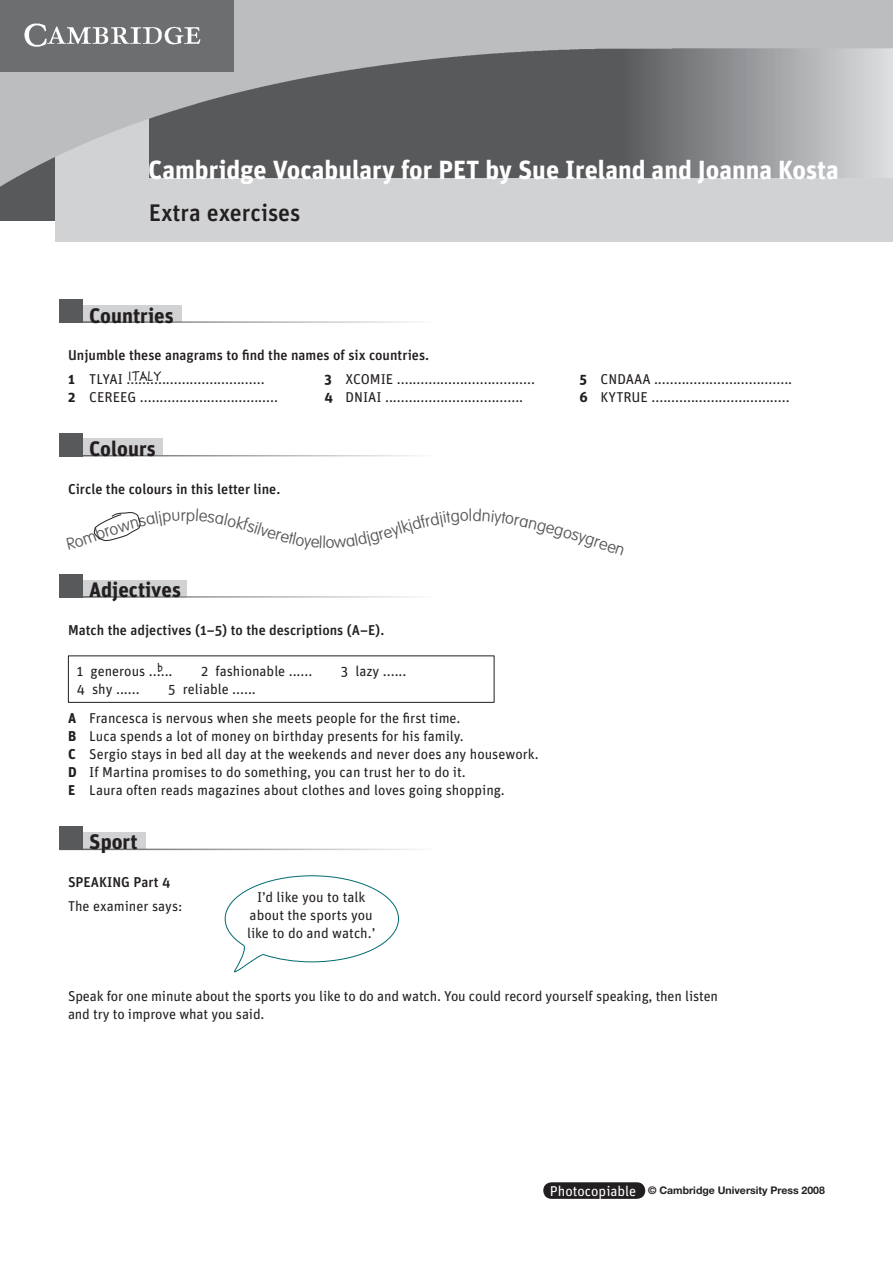
<style>
.page{position:relative;width:893px;height:1263px;background:#fff}
.page>*{position:absolute;margin:0;border:0;box-sizing:border-box;transform-origin:0 0}
.t1{font:700 26.25px "Unit";color:#fff}
.t2{font:500 24px "Unit";color:#231f20}
.t3{font:700 21px "Unit";color:#231f20}
.t4{font:100 16.5px "VAG Rounded";color:#58595b}
.t5{font:14.25px/18px "Unit";color:#231f20}
.t6{font:500 14.25px/24px "Unit";color:#231f20}
.t7{font:14.25px "Handfont PND";color:#231f20}
.t8{font:700 10.5px "Helvetica Neue";color:#231f20}
.s1{font-weight:700}
.s2{font-weight:400}
.s3{font-family:"Unit";font-weight:400;font-size:14.25px;color:#fff}
</style>
<div class="page">
<div style="left:59px;top:832px;width:87px;height:18px;background:#d1d2d4"></div>
<hr style="left:59px;top:849px;width:375px;height:1px;background:#fff">
<div style="left:59px;top:826px;width:24px;height:24px;background:#58595b"></div>
<div style="left:59px;top:580px;width:128px;height:18px;background:#d1d2d4"></div>
<hr style="left:59px;top:596px;width:375px;height:2px;background:#fff">
<div style="left:59px;top:574px;width:24px;height:24px;background:#58595b"></div>
<div style="left:59px;top:438px;width:104px;height:18px;background:#d1d2d4"></div>
<hr style="left:59px;top:455px;width:375px;height:1px;background:#fff">
<div style="left:59px;top:433px;width:24px;height:23px;background:#58595b"></div>
<div style="left:59px;top:305px;width:123px;height:18px;background:#d1d2d4"></div>
<hr style="left:59px;top:321px;width:375px;height:2px;background:#fff">
<div style="left:59px;top:299px;width:24px;height:24px;background:#58595b"></div>
<div style="left:55px;top:179px;width:838px;height:63px;background:#d1d2d4"></div>
<div style="left:543px;top:1182px;width:102px;height:17px;background:#231f20;border-radius:8px"></div>
<hr style="left:68px;top:656px;width:426px;height:1px;background:#231f20">
<hr style="left:68px;top:656px;width:1px;height:46px;background:#231f20">
<hr style="left:494px;top:656px;width:1px;height:46px;background:#231f20">
<hr style="left:68px;top:702px;width:426px;height:1px;background:#231f20">
<svg style="left:224px;top:875px;width:175px;height:98px"></svg>
<img style="left:0;top:0;width:893px;height:202px">
<img style="left:0;top:0;width:233px;height:72px">
<svg style="left:93px;top:512px;width:48px;height:30px"></svg>
<h1 class="t1" style="left:148px;top:160px;width:692px">Cambridge Vocabulary for PET by Sue Ireland and Joanna Kosta</h1>
<h2 class="t2" style="left:149px;top:204px;width:153px">Extra exercises</h2>
<h3 class="t3" style="left:89px;top:308px;width:86px">Countries</h3>
<p class="t6" style="left:68px;top:344px;width:363px">Unjumble these anagrams to find the names of six countries.<br><span class="s1">1</span> <span class="s2">TLYAI ...................................</span></p>
<p class="t7" style="left:128px;top:370px;width:35px">ITALY</p>
<p class="t5" style="left:324px;top:371px;width:212px"><span class="s1">3</span> XCOMIE ...................................</p>
<p class="t5" style="left:579px;top:371px;width:214px"><span class="s1">5</span> CNDAAA ...................................</p>
<p class="t5" style="left:68px;top:389px;width:212px"><span class="s1">2</span> CEREEG ...................................</p>
<p class="t5" style="left:324px;top:389px;width:200px"><span class="s1">4</span> DNIAI ...................................</p>
<p class="t5" style="left:579px;top:389px;width:212px"><span class="s1">6</span> KYTRUE ...................................</p>
<h3 class="t3" style="left:89px;top:441px;width:68px">Colours</h3>
<p class="t6" style="left:68px;top:478px;width:214px">Circle the colours in this letter line.</p>
<p class="t4" style="left:250px;top:518px;width:31px;rotate:17deg">silve</p>
<p class="t4" style="left:581px;top:529px;width:49px;rotate:18deg">ygreen</p>
<h3 class="t3" style="left:89px;top:582px;width:93px">Adjectives</h3>
<p class="t6" style="left:68px;top:619px;width:318px">Match the adjectives (1–5) to the descriptions (A–E).</p>
<p class="t5" style="left:77px;top:663px;width:97px">1 generous ......</p>
<p class="t5" style="left:201px;top:663px;width:113px">2 fashionable ......</p>
<p class="t5" style="left:341px;top:663px;width:67px">3 lazy ......</p>
<p class="t5" style="left:77px;top:681px;width:64px">4 shy ......</p>
<p class="t7" style="left:158px;top:662px;width:7px">b</p>
<p class="t5" style="left:68px;top:675px;width:394px;line-height:29.4px;text-indent:100px">5 reliable ......<br><span class="s1">A</span> Francesca is nervous when she meets people for the first time.</p>
<p class="t5" style="left:68px;top:728px;width:472px"><span class="s1">B</span> Luca spends a lot of money on birthday presents for his family.<br><span class="s1">C</span> Sergio stays in bed all day at the weekends and never does any housework.<br><span class="s1">D</span> If Martina promises to do something, you can trust her to do it.<br><span class="s1">E</span> Laura often reads magazines about clothes and loves going shopping.</p>
<h3 class="t3" style="left:89px;top:834px;width:50px">Sport</h3>
<p class="t6" style="left:68px;top:871px;width:104px">SPEAKING Part 4</p>
<p class="t5" style="left:68px;top:898px;width:116px">The examiner says:</p>
<p class="t5" style="left:247px;top:889px;width:130px;text-align:center">I’d like you to talk about the sports you like to do and watch.’</p>
<p class="t5" style="left:68px;top:988px;width:651px">Speak for one minute about the sports you like to do and watch. You could record yourself speaking, then listen and try to improve what you said.</p>
<p class="t8" style="left:550px;top:1187px;width:276px"><span class="s3">Photocopiable</span> © Cambridge University Press 2008</p>
</div>
